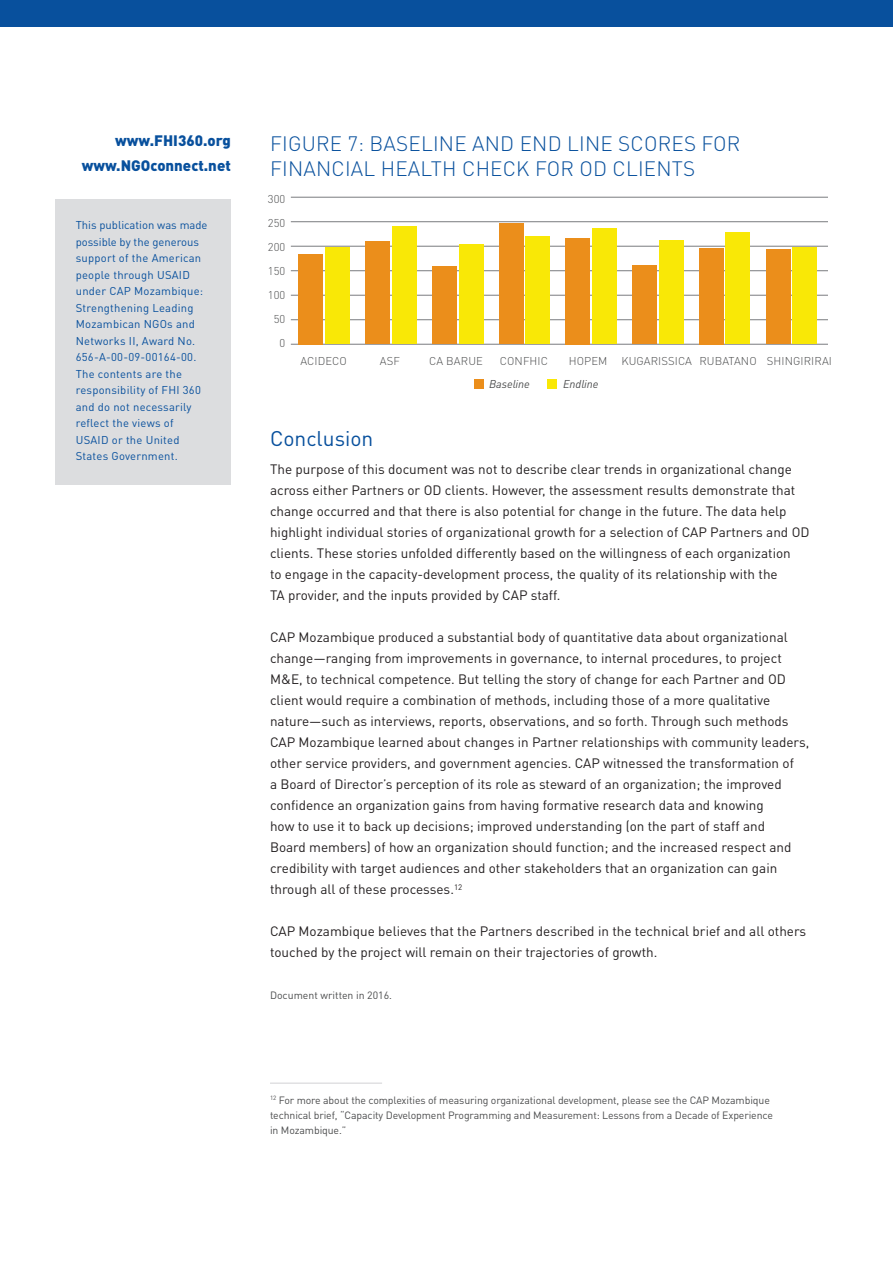
<style>
.page{position:relative;width:893px;height:1263px;background:#fff}
.page>*{position:absolute;margin:0;border:0;box-sizing:border-box;transform-origin:0 0}
.Heading_1{font:21px "DINOT";color:#08509d}
.Table_Figure_Head_1{font:300 20.7px/24.8px "DINOT";letter-spacing:.01em;color:#08509d}
.t1{font:900 15px "DINOT";color:#08509d}
.Body_Copy{font:13.5px/21px "DINOT";color:#231f20}
.t2{font:11.25px/16.5px "DINOT";letter-spacing:.02em;color:#08509d}
.t3{font:300 11.25px "DINOT";letter-spacing:.01em;color:#4b4c4d}
.t4{font:italic 11.25px "DINOT";color:#4b4c4d}
.footnote{font:10.5px/15px "DINOT";letter-spacing:-.01em;color:#4b4c4d}
.Body_Copy-2{font:10.5px "DINOT";color:#4b4c4d}
</style>
<div class="page">
<div style="left:0;top:0;width:893px;height:27px;background:#08509d"></div>
<div style="left:55px;top:199px;width:176px;height:286px;background:#dcdddf"></div>
<div style="left:474px;top:379px;width:10px;height:10px;background:#eb8e1b"></div>
<div style="left:547px;top:379px;width:10px;height:10px;background:#f9e806"></div>
<hr style="left:291px;top:344px;width:536px;height:1px;background:#808285">
<hr style="left:291px;top:319px;width:536px;height:1px;background:#808285">
<hr style="left:291px;top:295px;width:536px;height:1px;background:#808285">
<hr style="left:291px;top:270px;width:536px;height:1px;background:#808285">
<hr style="left:291px;top:246px;width:536px;height:1px;background:#808285">
<hr style="left:291px;top:221px;width:536px;height:1px;background:#808285">
<hr style="left:291px;top:197px;width:536px;height:1px;background:#808285">
<div style="left:326px;top:248px;width:24px;height:96px;background:#f9e806"></div>
<div style="left:392px;top:227px;width:24px;height:117px;background:#f9e806"></div>
<div style="left:459px;top:244px;width:24px;height:100px;background:#f9e806"></div>
<div style="left:526px;top:236px;width:24px;height:108px;background:#f9e806"></div>
<div style="left:592px;top:229px;width:24px;height:115px;background:#f9e806"></div>
<div style="left:659px;top:240px;width:24px;height:104px;background:#f9e806"></div>
<div style="left:726px;top:232px;width:24px;height:112px;background:#f9e806"></div>
<div style="left:793px;top:248px;width:24px;height:96px;background:#f9e806"></div>
<div style="left:299px;top:254px;width:24px;height:90px;background:#eb8e1b"></div>
<div style="left:366px;top:241px;width:24px;height:103px;background:#eb8e1b"></div>
<div style="left:432px;top:266px;width:24px;height:78px;background:#eb8e1b"></div>
<div style="left:499px;top:224px;width:24px;height:120px;background:#eb8e1b"></div>
<div style="left:566px;top:238px;width:24px;height:106px;background:#eb8e1b"></div>
<div style="left:632px;top:265px;width:25px;height:79px;background:#eb8e1b"></div>
<div style="left:699px;top:248px;width:24px;height:96px;background:#eb8e1b"></div>
<div style="left:766px;top:250px;width:24px;height:94px;background:#eb8e1b"></div>
<hr style="left:270px;top:1083px;width:112px;height:1px;background:#d1d2d4">
<p class="t1" style="left:115px;top:131px;width:117px">www.FHI360.org</p>
<p class="t1" style="left:82px;top:156px;width:151px">www.NGOconnect.net</p>
<p class="t2" style="left:76px;top:217px;width:133px">This publication was made possible by the generous support of the American people through USAID under CAP Mozambique:<br>Strengthening Leading<br>Mozambican NGOs and<br>Networks II, Award No.<br>656-A-00-09-00164-00.<br>The contents are the responsibility of FHI 360 and do not necessarily reflect the views of<br>USAID or the United<br>States Government.</p>
<p class="Table_Figure_Head_1" style="left:270px;top:130px;width:472px">FIGURE 7: BASELINE AND END LINE SCORES FOR<br>FINANCIAL HEALTH CHECK FOR OD CLIENTS</p>
<p class="t3" style="left:268px;top:191px;width:19px">300</p>
<p class="t3" style="left:268px;top:215px;width:19px">250</p>
<p class="t3" style="left:268px;top:239px;width:19px">200</p>
<p class="t3" style="left:268px;top:263px;width:19px">150</p>
<p class="t3" style="left:268px;top:287px;width:19px">100</p>
<p class="t3" style="left:274px;top:311px;width:13px">50</p>
<p class="t3" style="left:279px;top:335px;width:7px">0</p>
<p class="t3" style="left:300px;top:353px;width:48px">ACIDECO</p>
<p class="t3" style="left:380px;top:353px;width:22px">ASF</p>
<p class="t3" style="left:429px;top:353px;width:55px">CA BARUE</p>
<p class="t3" style="left:500px;top:353px;width:50px">CONFHIC</p>
<p class="t3" style="left:569px;top:353px;width:265px">HOPEM KUGARISSICA RUBATANO SHINGIRIRAI</p>
<p class="t4" style="left:489px;top:377px;width:42px">Baseline</p>
<p class="t4" style="left:563px;top:377px;width:37px">Endline</p>
<p class="Heading_1" style="left:270px;top:424px;width:105px">Conclusion</p>
<p class="Body_Copy" style="left:270px;top:458px;width:541px">The purpose of this document was not to describe clear trends in organizational change across either Partners or OD clients. However, the assessment results demonstrate that change occurred and that there is also potential for change in the future. The data help highlight individual stories of organizational growth for a selection of CAP Partners and OD clients. These stories unfolded differently based on the willingness of each organization<br>to engage in the capacity-development process, the quality of its relationship with the<br>TA provider, and the inputs provided by CAP staff.</p>
<p class="Body_Copy" style="left:270px;top:626px;width:541px">CAP Mozambique produced a substantial body of quantitative data about organizational change—ranging from improvements in governance, to internal procedures, to project M&amp;E, to technical competence. But telling the story of change for each Partner and OD client would require a combination of methods, including those of a more qualitative nature—such as interviews, reports, observations, and so forth. Through such methods CAP Mozambique learned about changes in Partner relationships with community leaders, other service providers, and government agencies. CAP witnessed the transformation of<br>a Board of Director’s perception of its role as steward of an organization; the improved confidence an organization gains from having formative research data and knowing<br>how to use it to back up decisions; improved understanding (on the part of staff and<br>Board members) of how an organization should function; and the increased respect and credibility with target audiences and other stakeholders that an organization can gain through all of these processes.<sup>12</sup></p>
<p class="Body_Copy" style="left:270px;top:920px;width:538px">CAP Mozambique believes that the Partners described in the technical brief and all others touched by the project will remain on their trajectories of growth.</p>
<p class="Body_Copy-2" style="left:270px;top:988px;width:124px">Document written in 2016.</p>
<p class="footnote" style="left:270px;top:1092px;width:504px"><sup>12</sup> For more about the complexities of measuring organizational development, please see the CAP Mozambique technical brief, “Capacity Development Programming and Measurement: Lessons from a Decade of Experience in Mozambique.”</p>
</div>
